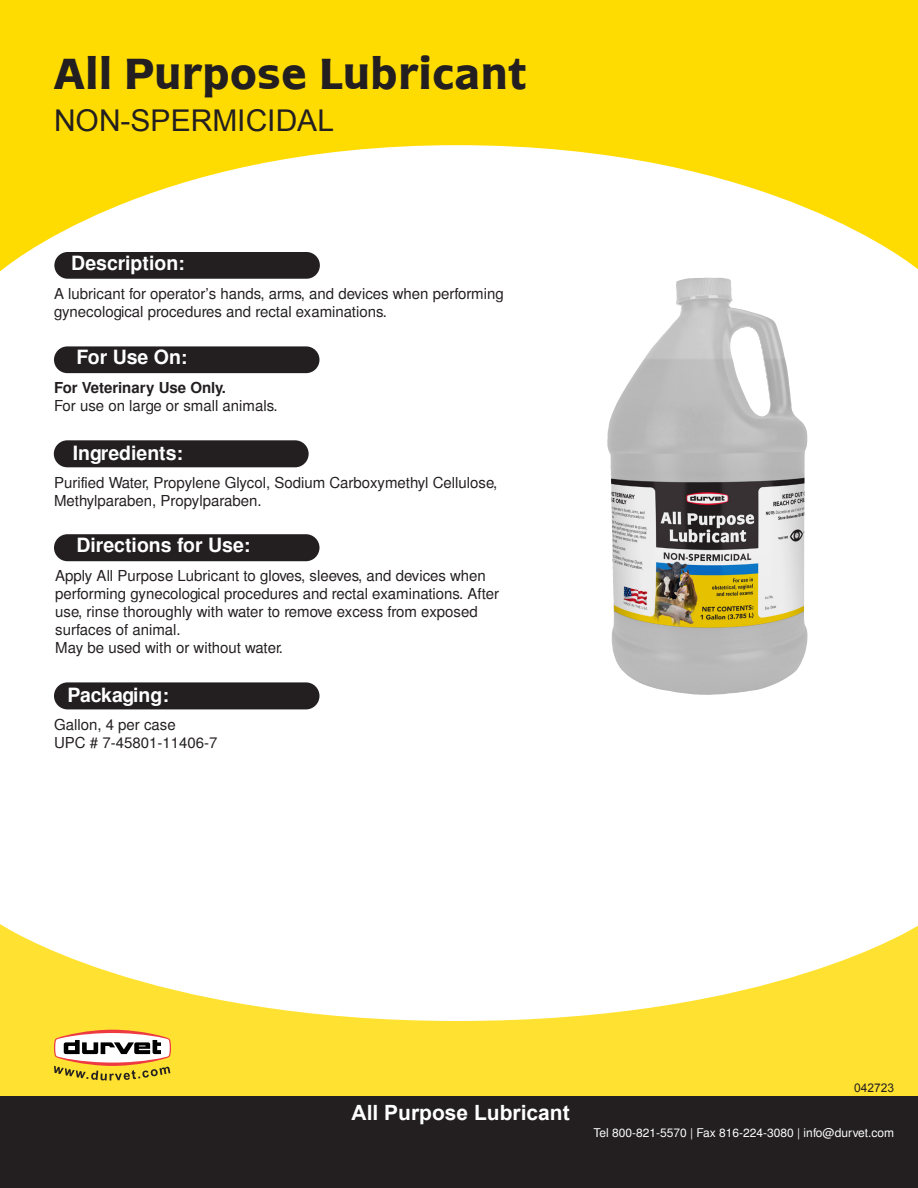
<style>
.page{position:relative;width:918px;height:1188px;background:#fff}
.page>*{position:absolute;margin:0;border:0;box-sizing:border-box;transform-origin:0 0}
.t1{font:700 45px "Bluejack URWT";color:#231f20}
.t2{font:30px "Arial";color:#231f20}
.t3{font:700 21px "Arial";color:#fff}
.t4{font:700 19.5px "Pali Helvetica";color:#fff}
.t5{font:15px/18px "Pali Helvetica";color:#231f20}
.t6{font:700 15px "Pali Helvetica";color:#231f20}
.t7{font:12px "Pali Helvetica";color:#fff}
.t8{font:12px "Arial";color:#231f20}
.s1{font-style:inherit}
</style>
<div class="page">
<div style="left:54px;top:346px;width:265px;height:27px;background:#231f20;border-radius:13px"></div>
<div style="left:54px;top:440px;width:255px;height:27px;background:#231f20;border-radius:14px"></div>
<div style="left:54px;top:534px;width:266px;height:27px;background:#231f20;border-radius:14px"></div>
<div style="left:54px;top:682px;width:266px;height:27px;background:#231f20;border-radius:14px"></div>
<div style="left:54px;top:252px;width:266px;height:27px;background:#231f20;border-radius:13px"></div>
<svg style="left:0;top:0;width:918px;height:272px;fill:#ffdc01"></svg>
<svg style="left:0;top:924px;width:918px;height:172px;fill:#ffe231"></svg>
<div style="left:0;top:1096px;width:918px;height:92px;background:#231f20"></div>
<svg style="left:54px;top:1030px;width:117px;height:51px"></svg>
<img style="left:607px;top:278px;width:201px;height:417px">
<p class="t1" style="left:54px;top:47px;width:474px"><span class="s1">A</span>ll Purpose Lubricant</p>
<p class="t2" style="left:54px;top:100px;width:282px">NON-SPERMICIDAL</p>
<p class="t4" style="left:71px;top:251px;width:115px">Description:</p>
<p class="t5" style="left:54px;top:284px;width:451px">A lubricant for operator’s hands, arms, and devices when performing gynecological procedures and rectal examinations.</p>
<p class="t4" style="left:76px;top:346px;width:113px">For Use On:</p>
<p class="t6" style="left:54px;top:379px;width:173px">For Veterinary Use Only.</p>
<p class="t5" style="left:54px;top:397px;width:225px">For use on large or small animals.</p>
<p class="t4" style="left:73px;top:441px;width:112px">Ingredients:</p>
<p class="t5" style="left:54px;top:473px;width:445px">Purified Water, Propylene Glycol, Sodium Carboxymethyl Cellulose,<br>Methylparaben, Propylparaben.</p>
<p class="t4" style="left:76px;top:534px;width:176px">Directions for Use:</p>
<p class="t5" style="left:55px;top:567px;width:445px">Apply All Purpose Lubricant to gloves, sleeves, and devices when performing gynecological procedures and rectal examinations. After use, rinse thoroughly with water to remove excess from exposed surfaces of animal.</p>
<p class="t5" style="left:55px;top:639px;width:229px">May be used with or without water.</p>
<p class="t4" style="left:67px;top:683px;width:103px">Packaging:</p>
<p class="t5" style="left:54px;top:715px;width:123px">Gallon, 4 per case</p>
<p class="t5" style="left:54px;top:733px;width:165px">UPC # 7-45801-11406-7</p>
<p class="t3" style="left:352px;top:1099px;width:220px">All Purpose Lubricant</p>
<p class="t8" style="left:854px;top:1080px;width:42px">042723</p>
<p class="t7" style="left:594px;top:1125px;width:302px">Tel 800-821-5570 | Fax 816-224-3080 | info@durvet.com</p>
</div>
